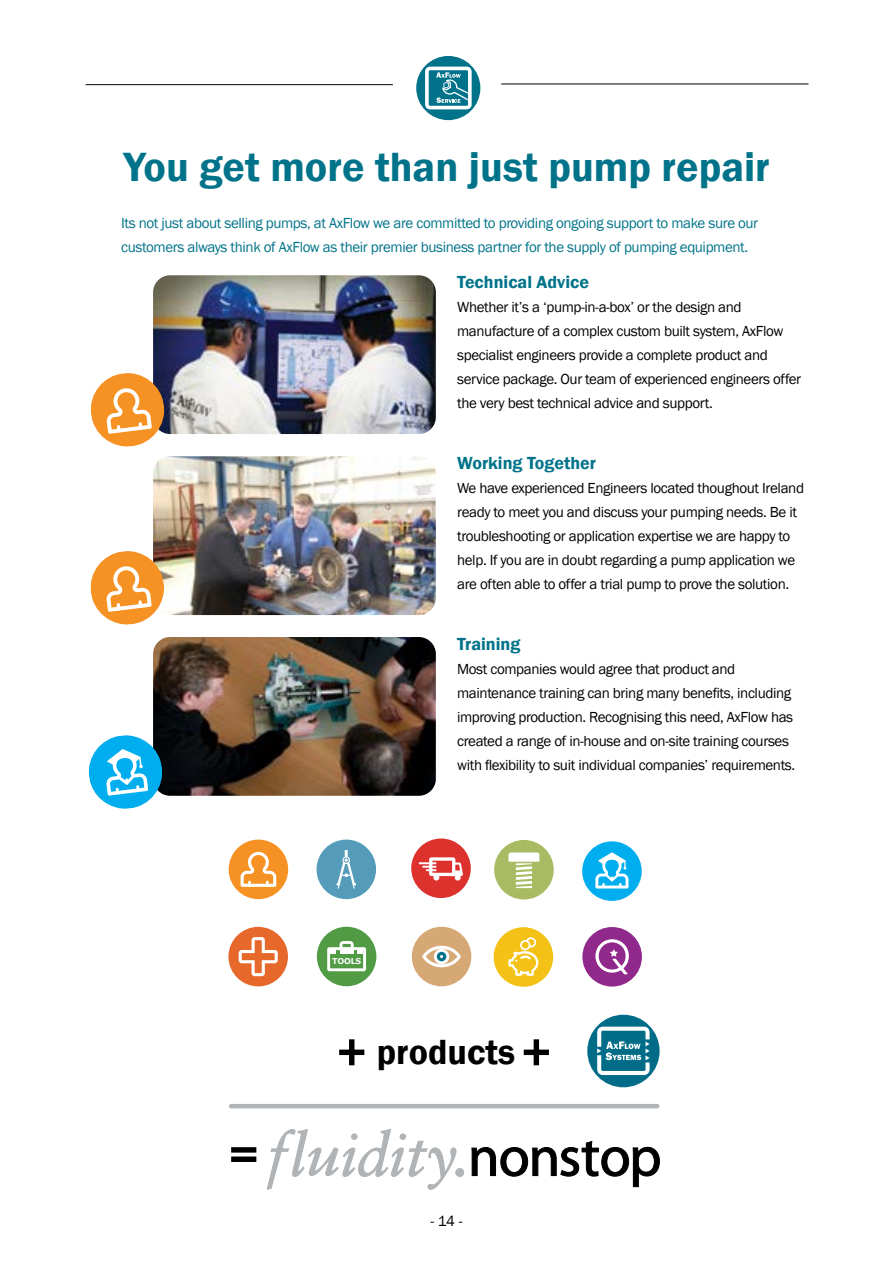
<style>
.page{position:relative;width:893px;height:1263px;background:#fff}
.page>*{position:absolute;margin:0;border:0;box-sizing:border-box;transform-origin:0 0}
.t1{font:600 51px "Franklin Gothic";color:#000}
.t2{font:600 42px "Franklin Gothic";color:#00738a}
.t3{font:600 36px "Franklin Gothic";color:#000}
.t4{font:600 18px "Franklin Gothic";color:#00738a}
.t5{font:15px/24px "Franklin Gothic";letter-spacing:-.025em;color:#000}
.t6{font:15px/24px "Franklin Gothic";letter-spacing:-.025em;color:#00738a}
.t7{font:700 7.95px "Verdana";letter-spacing:-.02em;color:#fff}
</style>
<div class="page">
<hr style="left:86px;top:84px;width:307px;height:1px;background:#000">
<hr style="left:231px;top:1104px;width:426px;height:4px;background:#b1b4b6">
<svg style="left:267px;top:1129px;width:189px;height:60px"></svg>
<div style="left:456px;top:1168px;width:8px;height:8px;background:#b1b4b6;border-radius:50%"></div>
<div style="left:456px;top:1168px;width:8px;height:9px;border:1px solid #b1b4b6;border-radius:50%"></div>
<svg style="left:472px;top:1141px;width:188px;height:46px"></svg>
<div style="left:587px;top:1015px;width:73px;height:72px;background:#006c88;border-radius:36px"></div>
<svg style="left:597px;top:1026px;width:53px;height:49px"></svg>
<img style="left:153px;top:637px;width:283px;height:159px">
<img style="left:153px;top:456px;width:283px;height:159px">
<img style="left:153px;top:275px;width:283px;height:159px">
<div style="left:416px;top:56px;width:64px;height:64px;background:#00738b;border-radius:32px"></div>
<svg style="left:425px;top:67px;width:47px;height:42px"></svg>
<hr style="left:501px;top:84px;width:307px;height:1px;background:#000">
<svg style="left:90px;top:371px;width:76px;height:76px"></svg>
<div style="left:229px;top:840px;width:59px;height:59px;background:#f69223;border-radius:50%"></div>
<svg style="left:241px;top:852px;width:35px;height:35px"></svg>
<div style="left:411px;top:838px;width:60px;height:60px;background:#dd312d;border-radius:30px"></div>
<svg style="left:419px;top:857px;width:44px;height:23px"></svg>
<div style="left:494px;top:840px;width:60px;height:59px;background:#a8bb62;border-radius:30px"></div>
<svg style="left:508px;top:852px;width:31px;height:36px"></svg>
<div style="left:582px;top:841px;width:60px;height:60px;background:#00aeef;border-radius:30px"></div>
<svg style="left:595px;top:852px;width:33px;height:36px"></svg>
<div style="left:228px;top:927px;width:59px;height:59px;background:#e7682b;border-radius:30px"></div>
<svg style="left:237px;top:935px;width:42px;height:43px"></svg>
<div style="left:412px;top:927px;width:59px;height:59px;background:#d6a875;border-radius:30px"></div>
<svg style="left:422px;top:946px;width:39px;height:21px"></svg>
<div style="left:494px;top:927px;width:59px;height:60px;background:#f4c216;border-radius:50%"></div>
<div style="left:526px;top:937px;width:10px;height:10px;border:2px solid #fff;border-radius:50%"></div>
<div style="left:521px;top:941px;width:8px;height:8px;background:#f4c216;border-radius:50%"></div>
<div style="left:520px;top:940px;width:10px;height:10px;border:2px solid #fff;border-radius:50%"></div>
<svg style="left:508px;top:951px;width:30px;height:25px"></svg>
<div style="left:582px;top:927px;width:60px;height:59px;background:#91298c;border-radius:30px"></div>
<svg style="left:595px;top:939px;width:34px;height:35px"></svg>
<div style="left:317px;top:840px;width:59px;height:59px;background:#549cb9;border-radius:50%"></div>
<svg style="left:336px;top:850px;width:20px;height:39px"></svg>
<div style="left:317px;top:927px;width:59px;height:59px;background:#509b44;border-radius:50%"></div>
<svg style="left:327px;top:941px;width:39px;height:30px"></svg>
<svg style="left:90px;top:549px;width:76px;height:76px"></svg>
<svg style="left:88px;top:733px;width:76px;height:76px"></svg>
<h2 class="t2" style="left:124px;top:141px;width:648px">You get more than just pump repair</h2>
<p class="t6" style="left:121px;top:211px;width:639px">Its not just about selling pumps, at AxFlow we are committed to providing ongoing support to make sure our customers always think of AxFlow as their premier business partner for the supply of pumping equipment.</p>
<p class="t4" style="left:457px;top:271px;width:133px">Technical Advice</p>
<p class="t5" style="left:457px;top:295px;width:345px">Whether it’s a ‘pump-in-a-box’ or the design and manufacture of a complex custom built system, AxFlow specialist engineers provide a complete product and service package. Our team of experienced engineers offer the very best technical advice and support.</p>
<p class="t4" style="left:457px;top:452px;width:141px">Working Together</p>
<p class="t5" style="left:457px;top:476px;width:348px">We have experienced Engineers located thoughout Ireland ready to meet you and discuss your pumping needs. Be it troubleshooting or application expertise we are happy to help. If you are in doubt regarding a pump application we are often able to offer a trial pump to prove the solution.</p>
<p class="t7" style="left:332px;top:955px;width:31px">TOOLS</p>
<p class="t4" style="left:457px;top:633px;width:65px">Training</p>
<p class="t5" style="left:457px;top:658px;width:340px">Most companies would agree that product and maintenance training can bring many benefits, including improving production. Recognising this need, AxFlow has created a range of in-house and on-site training courses with flexibility to suit individual companies’ requirements.</p>
<h1 class="t1" style="left:229px;top:1123px;width:31px">=</h1>
<h1 class="t1" style="left:337px;top:1021px;width:31px">+</h1>
<h1 class="t1" style="left:521px;top:1021px;width:31px">+</h1>
<h3 class="t3" style="left:377px;top:1030px;width:140px">products</h3>
<p class="t5" style="left:430px;top:1209px;width:34px">- 14 -</p>
</div>
